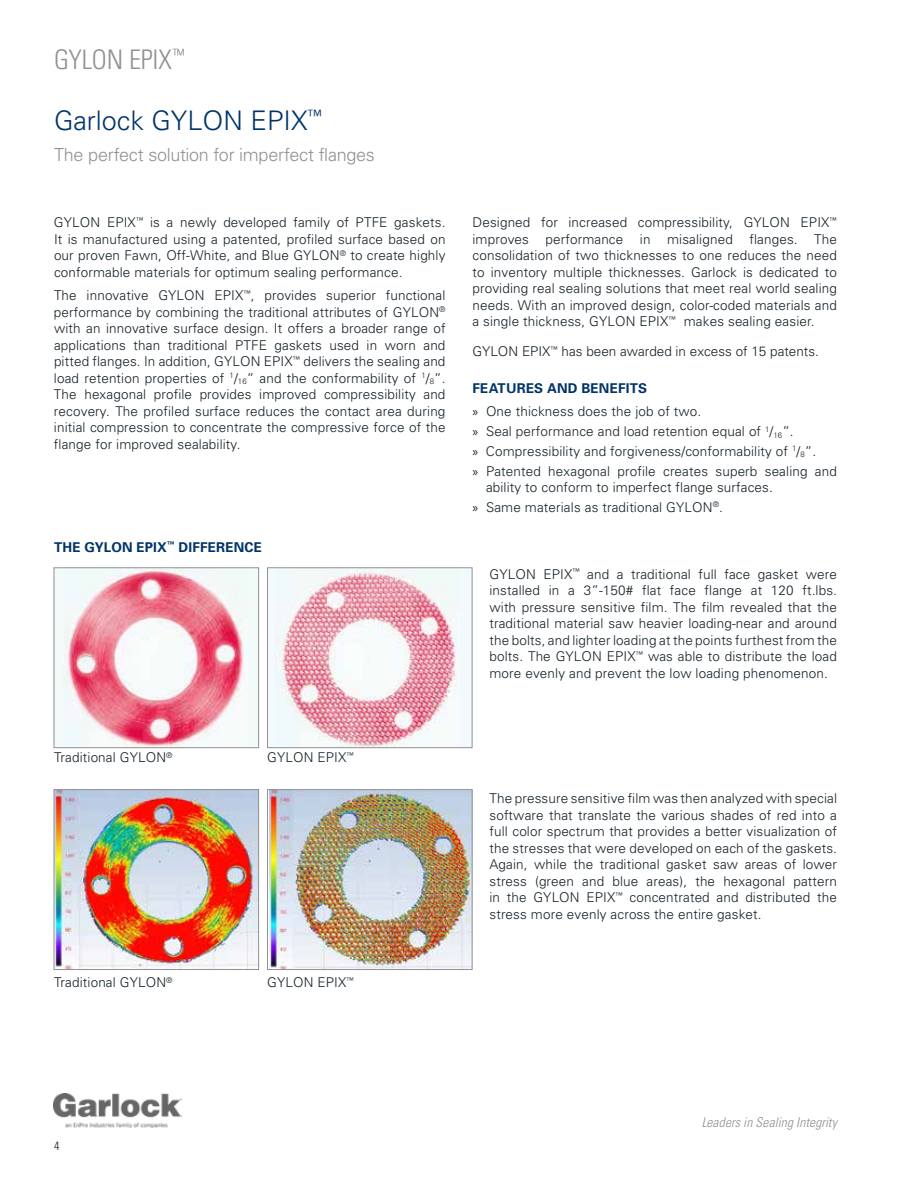
<style>
.page{position:relative;width:918px;height:1188px;background:#fff}
.page>*{position:absolute;margin:0;border:0;box-sizing:border-box;transform-origin:0 0}
.t1{font:300 27px "Univers";color:#003468}
.t2{font:300 condensed 27px "Univers";letter-spacing:-.01em;color:#919195}
.t3{font:300 18px "Univers";letter-spacing:-.015em;color:#919195}
.t4{font:300 13.5px/16.5px "Univers";letter-spacing:.01em;color:#152128;text-align:justify}
.t5{font:italic 300 condensed 13.5px "Univers";letter-spacing:.01em;color:#919195}
.t6{font:700 13.5px "Univers";letter-spacing:.015em;color:#003468}
.t7{font:300 condensed 12px "Univers";color:#152128}
.s1{font-weight:700;color:#003468}
.s2{font-family:"Myriad Pro";font-weight:400}
</style>
<div class="page">
<img style="left:54px;top:1093px;width:127px;height:35px">
<img style="left:56px;top:791px;width:201px;height:177px">
<div style="left:54px;top:789px;width:205px;height:181px;border:1px solid #919195"></div>
<div style="left:54px;top:568px;width:205px;height:180px;background:#f2fbfa"></div>
<img style="left:63px;top:569px;width:184px;height:177px">
<div style="left:54px;top:567px;width:205px;height:181px;border:1px solid #919195"></div>
<img style="left:269px;top:791px;width:201px;height:177px">
<div style="left:267px;top:789px;width:205px;height:181px;border:1px solid #919195"></div>
<div style="left:268px;top:568px;width:204px;height:180px;background:#f2fafd"></div>
<img style="left:276px;top:569px;width:184px;height:177px">
<div style="left:267px;top:567px;width:205px;height:181px;border:1px solid #919195"></div>
<h1 class="t2" style="left:54px;top:43px;width:132px">GYLON EPIX<sup>™</sup></h1>
<h1 class="t1" style="left:54px;top:104px;width:270px">Garlock GYLON EPIX<sup>™</sup></h1>
<h2 class="t3" style="left:54px;top:144px;width:322px">The perfect solution for imperfect flanges</h2>
<p class="t4" style="left:54px;top:214px;width:393px">GYLON EPIX<sup>™</sup> is a newly developed family of PTFE gaskets.<br>It is manufactured using a patented, profiled surface based on our proven Fawn, Off-White, and Blue GYLON<sup>®</sup> to create highly conformable materials for optimum sealing performance.</p>
<p class="t4" style="left:54px;top:287px;width:393px">The innovative GYLON EPIX<sup>™</sup>, provides superior functional performance by combining the traditional attributes of GYLON<sup>® </sup>with an innovative surface design. It offers a broader range of applications than traditional PTFE gaskets used in worn and pitted flanges. In addition, GYLON EPIX<sup>™</sup> delivers the sealing and load retention properties of <sup>1</sup>/<sub>16</sub>” and the conformability of <sup>1</sup>/<sub>8</sub>”.<br>The hexagonal profile provides improved compressibility and recovery. The profiled surface reduces the contact area during initial compression to concentrate the compressive force of the flange for improved sealability.</p>
<p class="t6" style="left:54px;top:538px;width:210px">THE GYLON EPIX<sup>™</sup> DIFFERENCE</p>
<p class="t4" style="left:472px;top:214px;width:366px">Designed for increased compressibility, GYLON EPIX<sup>™ </sup>improves performance in misaligned flanges. The consolidation of two thicknesses to one reduces the need to inventory multiple thicknesses. Garlock is dedicated to providing real sealing solutions that meet real world sealing needs. With an improved design, color-coded materials and a single thickness, GYLON EPIX<sup>™</sup> makes sealing easier.</p>
<p class="t4" style="left:472px;top:343px;width:348px">GYLON EPIX<sup>™</sup> has been awarded in excess of 15 patents.</p>
<p class="t4" style="left:472px;top:376px;width:230px;line-height:23.2px"><span class="s1">FEATURES AND BENEFITS<br></span><span class="s2">»</span> One thickness does the job of two.</p>
<p class="t4" style="left:472px;top:421px;width:366px;line-height:19.8px;text-align:left"><span class="s2">»</span> Seal performance and load retention equal of <sup>1</sup>/<sub>16</sub>”.<br><span class="s2">»</span> Compressibility and forgiveness/conformability of <sup>1</sup>/<sub>8</sub>”.<br><span class="s2">»</span> Patented hexagonal profile creates superb sealing and</p>
<p class="t4" style="left:473px;top:477px;width:302px;line-height:19.8px;text-indent:14px">ability to conform to imperfect flange surfaces. <span class="s2">»</span> Same materials as traditional GYLON<sup>®</sup>.</p>
<p class="t4" style="left:490px;top:565px;width:349px">GYLON EPIX<sup>™</sup> and a traditional full face gasket were installed in a 3”-150# flat face flange at 120 ft.lbs. with pressure sensitive film. The film revealed that the traditional material saw heavier loading-near and around the bolts, and lighter loading at the points furthest from the bolts. The GYLON EPIX<sup>™</sup> was able to distribute the load more evenly and prevent the low loading phenomenon.</p>
<p class="t4" style="left:54px;top:749px;width:120px">Traditional GYLON<sup>®</sup></p>
<p class="t4" style="left:54px;top:974px;width:120px">Traditional GYLON<sup>®</sup></p>
<p class="t4" style="left:267px;top:749px;width:88px">GYLON EPIX<sup>™</sup></p>
<p class="t4" style="left:267px;top:974px;width:88px">GYLON EPIX<sup>™</sup></p>
<p class="t4" style="left:490px;top:790px;width:349px">The pressure sensitive film was then analyzed with special software that translate the various shades of red into a full color spectrum that provides a better visualization of the stresses that were developed on each of the gaskets.<br>Again, while the traditional gasket saw areas of lower stress (green and blue areas), the hexagonal pattern in the GYLON EPIX<sup>™</sup> concentrated and distributed the stress more evenly across the entire gasket.</p>
<p class="t7" style="left:54px;top:1139px;width:7px">4</p>
<p class="t5" style="left:702px;top:1114px;width:137px">Leaders in Sealing Integrity</p>
</div>
